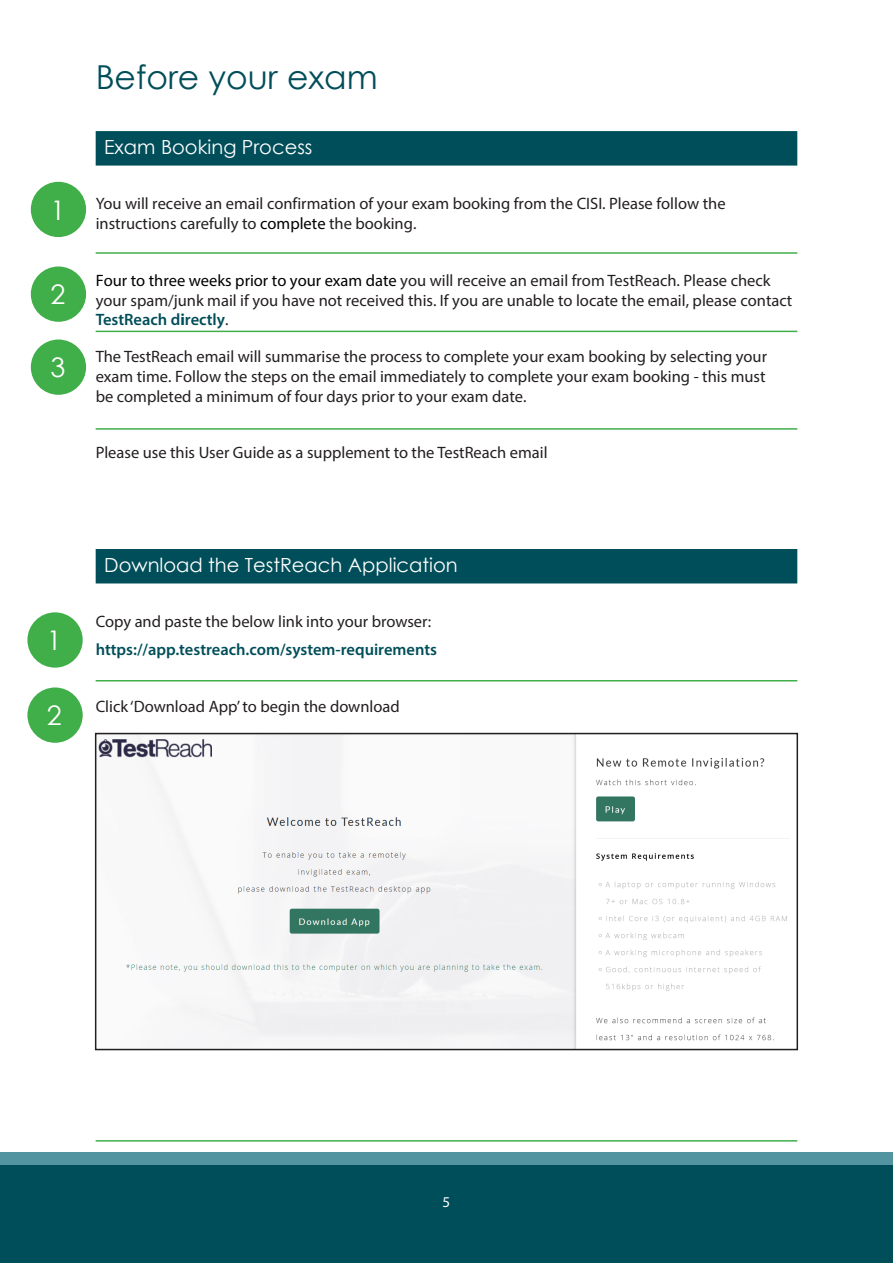
<style>
.page{position:relative;width:893px;height:1263px;background:#fff}
.page>*{position:absolute;margin:0;border:0;box-sizing:border-box;transform-origin:0 0}
.head1{font:33px "Century Gothic";color:#004e59}
.t1{font:27px "Century Gothic";color:#fff}
.head2{font:19.5px "Century Gothic";color:#fff}
.body{font:16.5px/19.8px "Myriad Pro";color:#231f20}
.body-2{font:600 16.5px "Myriad Pro";color:#004e59}
.t2{font:15px "Myriad Pro";color:#fff}
.s1{color:#000}
.s2{font-weight:600;color:#004e59}
.s3{font-weight:700;color:#004e59}
</style>
<div class="page">
<div style="left:0;top:1165px;width:893px;height:98px;background:#004e59"></div>
<div style="left:0;top:1152px;width:893px;height:13px;background:#52949f"></div>
<div style="left:96px;top:131px;width:701px;height:35px;background:#004e59"></div>
<div style="left:96px;top:549px;width:701px;height:34px;background:#004e59"></div>
<div style="left:31px;top:182px;width:55px;height:55px;background:#40ae49;border-radius:50%"></div>
<div style="left:31px;top:266px;width:55px;height:56px;background:#40ae49;border-radius:50%"></div>
<div style="left:31px;top:339px;width:55px;height:56px;background:#40ae49;border-radius:50%"></div>
<hr style="left:96px;top:252px;width:701px;height:2px;background:#40ae49">
<hr style="left:96px;top:680px;width:701px;height:1px;background:#40ae49">
<hr style="left:96px;top:331px;width:701px;height:1px;background:#40ae49">
<hr style="left:96px;top:428px;width:701px;height:2px;background:#40ae49">
<div style="left:27px;top:612px;width:56px;height:56px;background:#40ae49;border-radius:50%"></div>
<div style="left:27px;top:687px;width:56px;height:56px;background:#40ae49;border-radius:50%"></div>
<img style="left:98px;top:736px;width:692px;height:311px">
<div style="left:95px;top:733px;width:703px;height:317px;border:2px solid #231f20"></div>
<hr style="left:96px;top:1140px;width:701px;height:1px;background:#40ae49">
<p class="t1" style="left:50px;top:191px;width:16px">1</p>
<p class="t1" style="left:50px;top:276px;width:16px">2</p>
<p class="t1" style="left:50px;top:349px;width:16px">3</p>
<p class="head1" style="left:96px;top:54px;width:284px">Before your exam</p>
<p class="head2" style="left:104px;top:134px;width:210px">Exam Booking Process</p>
<p class="body" style="left:96px;top:194px;width:631px">You will receive an email confirmation of your exam booking from the CISI. Please follow the instructions carefully to <span class="s1">complete</span> the booking.</p>
<p class="body" style="left:96px;top:270px;width:698px"><span class="s1">Four to three weeks prior to your exam date</span> you will receive an email from TestReach. Please check your spam/junk mail if you have not received this. If you are unable to locate the email, please contact<br><span class="s2">TestReach d</span><span class="s3">i</span><span class="s2">rectly</span>.</p>
<p class="body" style="left:96px;top:346px;width:673px;text-align:justify">The TestReach email will summarise the process to complete your exam booking by selecting your exam time. Follow the steps on the email immediately to complete your exam booking - this must be completed a minimum of four days prior to your exam date.</p>
<p class="body" style="left:96px;top:443px;width:453px">Please use this User Guide as a supplement to the TestReach email</p>
<p class="t1" style="left:47px;top:621px;width:16px">1</p>
<p class="t1" style="left:47px;top:697px;width:16px">2</p>
<p class="head2" style="left:104px;top:552px;width:355px">Download the TestReach Application</p>
<p class="body" style="left:96px;top:611px;width:337px">Copy and paste the below link into your browser:</p>
<p class="body-2" style="left:96px;top:639px;width:343px">https://app.testreach.com/system-requirements</p>
<p class="body" style="left:96px;top:696px;width:306px">Click ‘Download App’ to begin the download</p>
<p class="t2" style="left:443px;top:1192px;width:9px">5</p>
</div>
